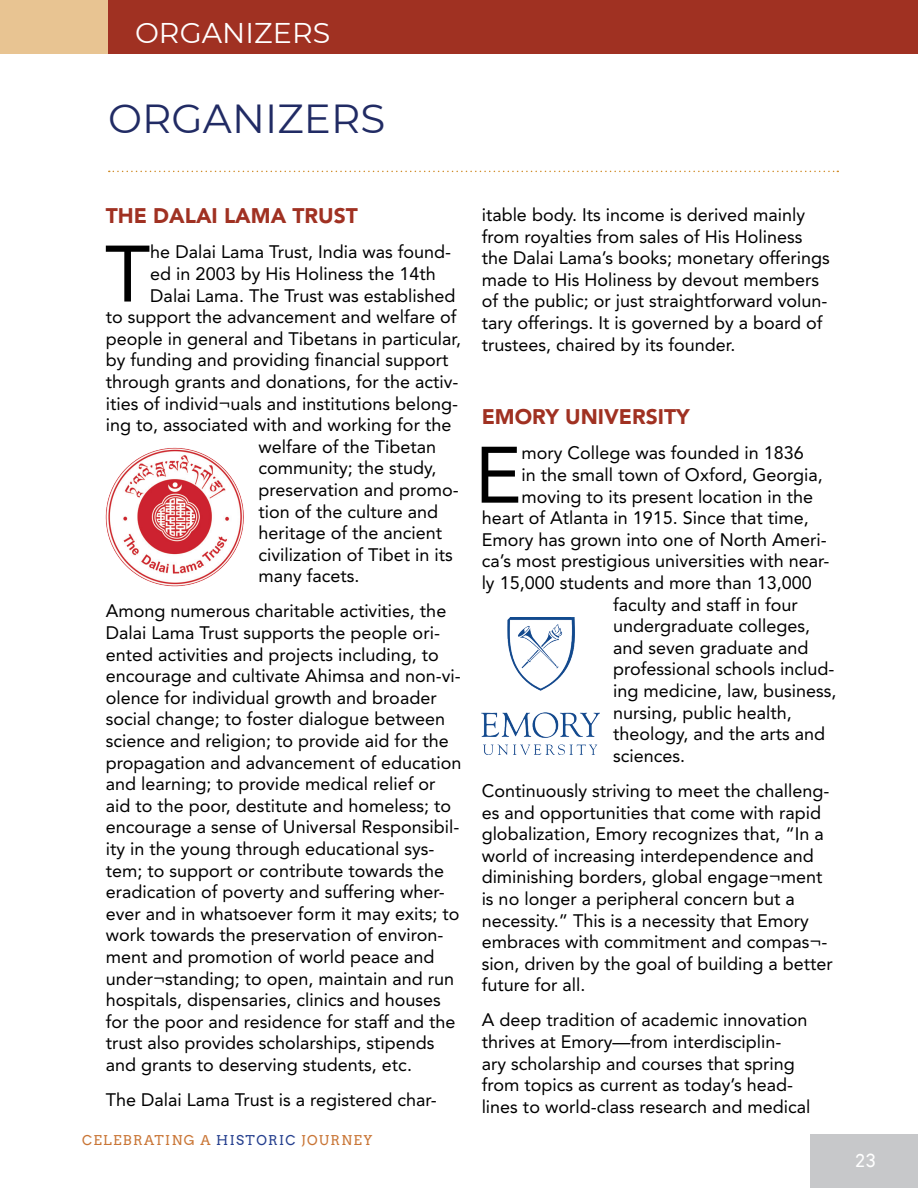
<style>
.page{position:relative;width:918px;height:1188px;background:#fff}
.page>*{position:absolute;margin:0;border:0;box-sizing:border-box;transform-origin:0 0}
.t1{font:79.05px "Avenir LT Std";color:#000}
.t2{font:40.5px "Montserrat";letter-spacing:.005em;color:#212b64}
.t3{font:28.5px "Montserrat";letter-spacing:.005em;color:#fff}
.t4{font:900 21px "Avenir LT Std";color:#a03122}
.t5{font:18px/21.6px "Avenir LT Std";color:#000}
.t6{font:18px "Arvo";color:#fff}
.t7{font:13.5px "Arvo";letter-spacing:.1em;color:#c97535}
.s1{color:#253f8e}
</style>
<div class="page">
<div style="left:810px;top:1134px;width:108px;height:54px;background:#c7c8ca"></div>
<svg style="left:109px;top:171px;width:729px;height:1px"></svg>
<div style="left:108px;top:0;width:810px;height:54px;background:#a03122"></div>
<div style="left:0;top:0;width:108px;height:54px;background:#e8c492"></div>
<img style="left:105px;top:447px;width:139px;height:139px">
<img style="left:482px;top:617px;width:118px;height:137px">
<h3 class="t3" style="left:135px;top:13px;width:197px">ORGANIZERS</h3>
<h2 class="t2" style="left:108px;top:91px;width:279px">ORGANIZERS</h2>
<p class="t4" style="left:106px;top:203px;width:253px">THE DALAI LAMA TRUST</p>
<h1 class="t1" style="left:105px;top:228px;width:47px">T</h1>
<p class="t5" style="left:150px;top:241px;width:302px">he Dalai Lama Trust, India was found-</p>
<p class="t5" style="left:150px;top:263px;width:287px">ed in 2003 by His Holiness the 14th</p>
<p class="t5" style="left:150px;top:285px;width:307px">Dalai Lama. The Trust was established</p>
<p class="t5" style="left:106px;top:306px;width:352px">to support the advancement and welfare of</p>
<p class="t5" style="left:106px;top:328px;width:357px">people in general and Tibetans in particular,</p>
<p class="t5" style="left:106px;top:349px;width:344px">by funding and providing financial support</p>
<p class="t5" style="left:106px;top:371px;width:354px">through grants and donations, for the activ-</p>
<p class="t5" style="left:106px;top:393px;width:354px">ities of individ¬uals and institutions belong-</p>
<p class="t5" style="left:106px;top:414px;width:347px">ing to, associated with and working for the</p>
<p class="t5" style="left:258px;top:436px;width:179px">welfare of the Tibetan</p>
<p class="t5" style="left:258px;top:457px;width:180px">community; the study,</p>
<p class="t5" style="left:258px;top:479px;width:202px">preservation and promo-</p>
<p class="t5" style="left:258px;top:501px;width:181px">tion of the culture and</p>
<p class="t5" style="left:258px;top:522px;width:185px">heritage of the ancient</p>
<p class="t5" style="left:258px;top:544px;width:196px">civilization of Tibet in its</p>
<p class="t5" style="left:258px;top:565px;width:103px">many facets.</p>
<p class="t5" style="left:106px;top:601px;width:357px">Among numerous charitable activities, the Dalai Lama Trust supports the people ori&shy;ented activities and projects including, to encourage and cultivate Ahimsa and non-vi&shy;olence for individual growth and broader social change; to foster dialogue between science and religion; to provide aid for the propagation and advancement of education and learning; to provide medical relief or aid to the poor, destitute and homeless; to encourage a sense of Universal Responsibil&shy;ity in the young through educational sys&shy;tem; to support or contribute towards the eradication of poverty and suffering wher&shy;ever and in whatsoever form it may exits; to work towards the preservation of environ&shy;ment and promotion of world peace and under¬standing; to open, maintain and run hospitals, dispensaries, clinics and houses for the poor and residence for staff and the trust also provides scholarships, stipends and grants to deserving students, etc.</p>
<p class="t5" style="left:106px;top:1089px;width:333px">The Dalai Lama Trust is a registered char-</p>
<p class="t7" style="left:82px;top:1132px;width:292px">CELEBRATING A <span class="s1">HISTORIC</span> JOURNEY</p>
<p class="t5" style="left:482px;top:204px;width:350px">itable body. Its income is derived mainly from royalties from sales of His Holiness the Dalai Lama’s books; monetary offerings made to His Holiness by devout members of the public; or just straightforward volun&shy;tary offerings. It is governed by a board of trustees, chaired by its founder.</p>
<p class="t4" style="left:482px;top:404px;width:210px">EMORY UNIVERSITY</p>
<h1 class="t1" style="left:475px;top:429px;width:48px">E</h1>
<p class="t5" style="left:522px;top:443px;width:284px">mory College was founded in 1836</p>
<p class="t5" style="left:522px;top:464px;width:303px">in the small town of Oxford, Georgia,</p>
<p class="t5" style="left:522px;top:486px;width:293px">moving to its present location in the</p>
<p class="t5" style="left:482px;top:507px;width:329px">heart of Atlanta in 1915. Since that time,</p>
<p class="t5" style="left:482px;top:529px;width:347px">Emory has grown into one of North Ameri-</p>
<p class="t5" style="left:482px;top:551px;width:349px">ca’s most prestigious universities with near-</p>
<p class="t5" style="left:482px;top:572px;width:332px">ly 15,000 students and more than 13,000</p>
<p class="t5" style="left:613px;top:594px;width:186px">faculty and staff in four</p>
<p class="t5" style="left:613px;top:615px;width:199px">undergraduate colleges,</p>
<p class="t5" style="left:613px;top:637px;width:197px">and seven graduate and</p>
<p class="t5" style="left:613px;top:659px;width:223px">professional schools includ-</p>
<p class="t5" style="left:613px;top:680px;width:225px">ing medicine, law, business,</p>
<p class="t5" style="left:613px;top:702px;width:180px">nursing, public health,</p>
<p class="t5" style="left:613px;top:723px;width:214px">theology, and the arts and</p>
<p class="t5" style="left:613px;top:745px;width:74px">sciences.</p>
<p class="t5" style="left:482px;top:780px;width:353px">Continuously striving to meet the challeng&shy;es and opportunities that come with rapid globalization, Emory recognizes that, “In a world of increasing interdependence and diminishing borders, global engage¬ment is no longer a peripheral concern but a necessity.” This is a necessity that Emory embraces with commitment and compas¬- sion, driven by the goal of building a better future for all.</p>
<p class="t5" style="left:482px;top:1010px;width:330px">A deep tradition of academic innovation thrives at Emory—from interdisciplin-<br>ary scholarship and courses that spring from topics as current as today’s head&shy;lines to world-class research and medical</p>
<p class="t6" style="left:855px;top:1150px;width:22px">23</p>
</div>
